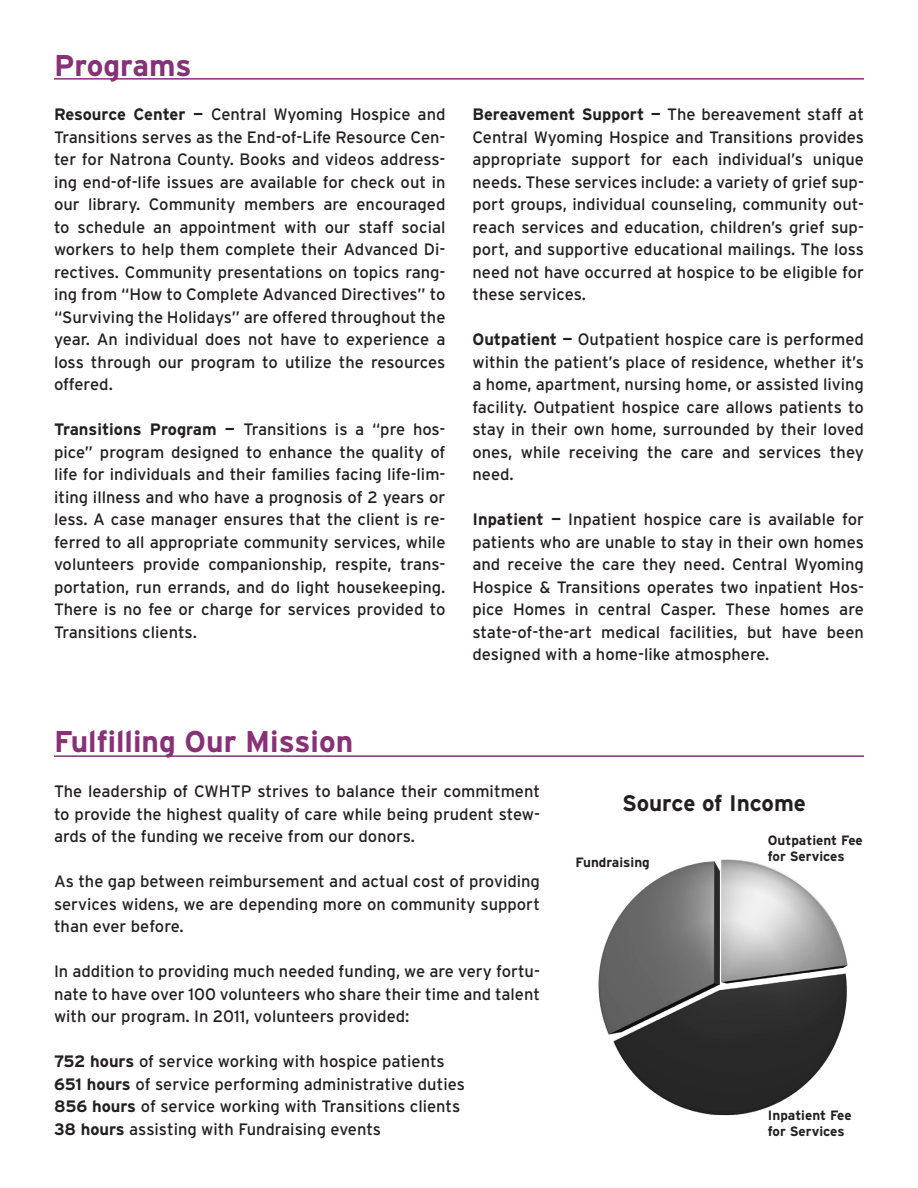
<style>
.page{position:relative;width:918px;height:1188px;background:#fff}
.page>*{position:absolute;margin:0;border:0;box-sizing:border-box;transform-origin:0 0}
.t1{font:700 30px "Interstate";color:#873176}
.t2{font:700 22.5px "Interstate";color:#231f20}
.t3{font:16.5px/22.5px "Interstate";color:#231f20;text-align:justify}
.t4{font:700 13.5px/16.2px "Interstate";color:#231f20}
.s1{font-weight:700}
</style>
<div class="page">
<hr style="left:54px;top:78px;width:810px;height:2px;background:#873176">
<hr style="left:54px;top:755px;width:810px;height:2px;background:#873176">
<img style="left:598px;top:859px;width:250px;height:257px">
<p class="t1" style="left:54px;top:49px;width:139px">Programs</p>
<p class="t3" style="left:54px;top:103px;width:393px"><span class="s1">Resource Center —</span> Central Wyoming Hospice and Transitions serves as the End-of-Life Resource Cen&shy;ter for Natrona County. Books and videos address&shy;ing end-of-life issues are available for check out in our library. Community members are encouraged to schedule an appointment with our staff social workers to help them complete their Advanced Di&shy;rectives. Community presentations on topics rang&shy;ing from “How to Complete Advanced Directives” to “Surviving the Holidays” are offered throughout the year. An individual does not have to experience a loss through our program to utilize the resources offered.</p>
<p class="t3" style="left:54px;top:418px;width:393px"><span class="s1">Transitions Program —</span> Transitions is a “pre hos&shy;pice” program designed to enhance the quality of life for individuals and their families facing life-lim&shy;iting illness and who have a prognosis of 2 years or less. A case manager ensures that the client is re&shy;ferred to all appropriate community services, while volunteers provide companionship, respite, trans&shy;portation, run errands, and do light housekeeping.<br>There is no fee or charge for services provided to Transitions clients.</p>
<p class="t1" style="left:54px;top:725px;width:301px">Fulfilling Our Mission</p>
<p class="t3" style="left:472px;top:103px;width:393px"><span class="s1">Bereavement Support —</span> The bereavement staff at Central Wyoming Hospice and Transitions provides appropriate support for each individual’s unique needs. These services include: a variety of grief sup&shy;port groups, individual counseling, community out&shy;reach services and education, children’s grief sup&shy;port, and supportive educational mailings. The loss need not have occurred at hospice to be eligible for these services.</p>
<p class="t3" style="left:472px;top:328px;width:393px"><span class="s1">Outpatient —</span> Outpatient hospice care is performed within the patient’s place of residence, whether it’s a home, apartment, nursing home, or assisted living facility. Outpatient hospice care allows patients to stay in their own home, surrounded by their loved ones, while receiving the care and services they need.</p>
<p class="t3" style="left:472px;top:508px;width:393px"><span class="s1">Inpatient —</span> Inpatient hospice care is available for patients who are unable to stay in their own homes and receive the care they need. Central Wyoming Hospice &amp; Transitions operates two inpatient Hos&shy;pice Homes in central Casper. These homes are state-of-the-art medical facilities, but have been designed with a home-like atmosphere.</p>
<p class="t3" style="left:54px;top:780px;width:488px">The leadership of CWHTP strives to balance their commitment to provide the highest quality of care while being prudent stew&shy;ards of the funding we receive from our donors.</p>
<p class="t3" style="left:54px;top:870px;width:488px">As the gap between reimbursement and actual cost of providing services widens, we are depending more on community support than ever before.</p>
<p class="t3" style="left:54px;top:960px;width:488px">In addition to providing much needed funding, we are very fortu&shy;nate to have over 100 volunteers who share their time and talent with our program. In 2011, volunteers provided:</p>
<p class="t3" style="left:54px;top:1050px;width:392px"><span class="s1">752 hours</span> of service working with hospice patients</p>
<p class="t3" style="left:54px;top:1073px;width:412px"><span class="s1">651 hours</span> of service performing administrative duties</p>
<p class="t3" style="left:54px;top:1095px;width:408px"><span class="s1">856 hours</span> of service working with Transitions clients</p>
<p class="t3" style="left:54px;top:1118px;width:329px"><span class="s1">38 hours</span> assisting with Fundraising events</p>
<p class="t2" style="left:622px;top:790px;width:186px">Source of Income</p>
<p class="t4" style="left:576px;top:854px;width:76px">Fundraising</p>
<p class="t4" style="left:768px;top:832px;width:97px">Outpatient Fee for Services</p>
<p class="t4" style="left:768px;top:1107px;width:85px">Inpatient Fee for Services</p>
</div>
